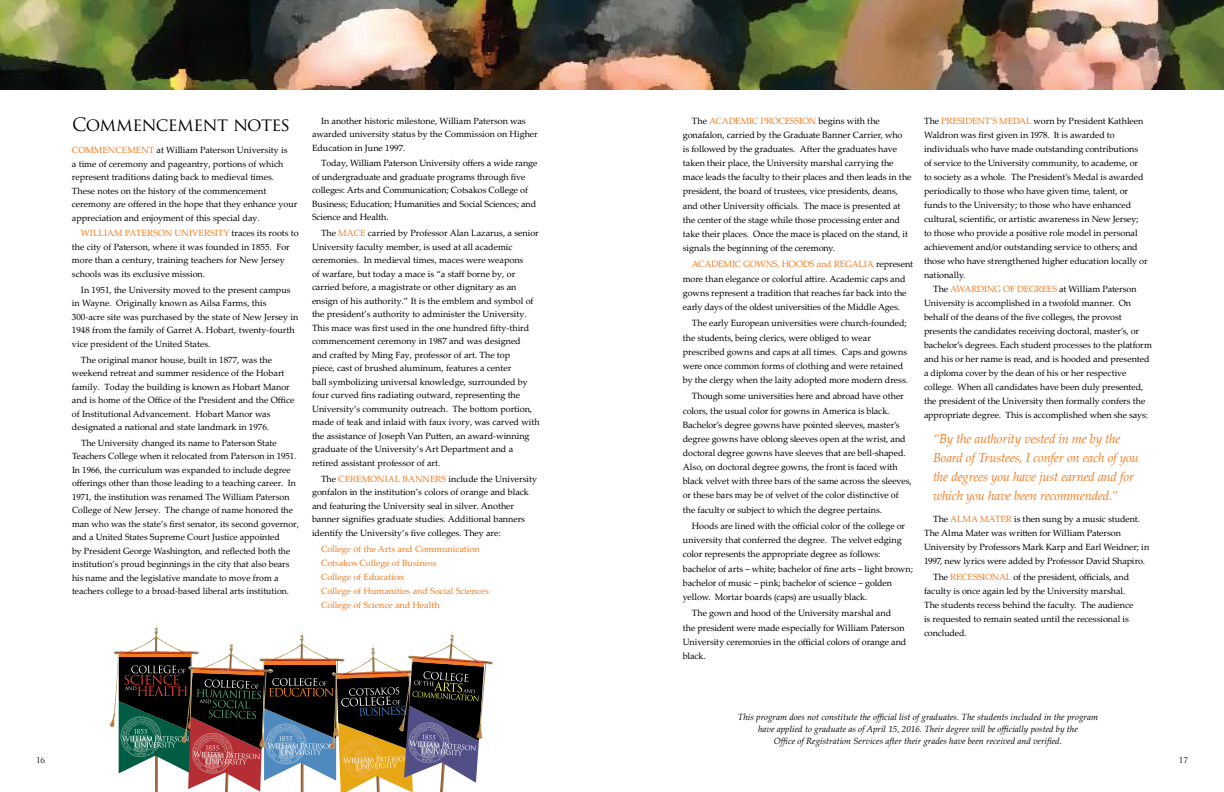
<style>
.page{position:relative;width:1224px;height:792px;background:#fff}
.page>*{position:absolute;margin:0;border:0;box-sizing:border-box;transform-origin:0 0}
.t1{font:18px "Trajan Pro";letter-spacing:-.04em;color:#000}
.t2{font:italic 13px/19px "Palatino Linotype";letter-spacing:-.02em;color:#f47b20}
.t3{font:9.1px/14.1px "Palatino Linotype";letter-spacing:-.005em;color:#000}
.t4{font:9px/13.5px "Palatino Linotype";color:#000}
.t5{font:italic 9px/12px "Palatino Linotype";color:#000;text-align:center}
.t6{font:9px/14px "Palatino Linotype";color:#f47b20}
.t7{font:8px "Trajan Pro";color:#000}
.s1{color:#f47b20}
</style>
<div class="page">
<img style="left:0;top:0;width:1224px;height:89px">
<img style="left:109px;top:623px;width:72px;height:107px">
<img style="left:278px;top:630px;width:47px;height:27px">
<img style="left:371px;top:644px;width:4px;height:13px">
<img style="left:408px;top:630px;width:85px;height:59px">
<svg style="left:119px;top:657px;width:365px;height:135px"></svg>
<img style="left:181px;top:640px;width:92px;height:108px">
<h1 class="t1" style="left:72px;top:113px;width:220px">COMMENCEMENT NOTES</h1>
<p class="t4" style="left:312px;top:113px;width:227px;text-indent:9px">In another historic milestone, William Paterson was awarded university status by the Commission on Higher<br>Education in June 1997.</p>
<p class="t4" style="left:312px;top:156px;width:227px;text-indent:9px">Today, William Paterson University offers a wide range of undergraduate and graduate programs through five colleges: Arts and Communication; Cotsakos College of Business; Education; Humanities and Social Sciences; and Science and Health.</p>
<p class="t4" style="left:312px;top:226px;width:229px;text-indent:9px">The <span class="s1">MACE</span> carried by Professor Alan Lazarus, a senior University faculty member, is used at all academic ceremonies. In medieval times, maces were weapons<br>of warfare, but today a mace is “a staff borne by, or carried before, a magistrate or other dignitary as an ensign of his authority.” It is the emblem and symbol of the president’s authority to administer the University.<br>This mace was first used in the one hundred fifty-third commencement ceremony in 1987 and was designed<br>and crafted by Ming Fay, professor of art. The top<br>piece, cast of brushed aluminum, features a center<br>ball symbolizing universal knowledge, surrounded by four curved fins radiating outward, representing the University’s community outreach. The bottom portion, made of teak and inlaid with faux ivory, was carved with the assistance of Joseph Van Putten, an award-winning graduate of the University’s Art Department and a retired assistant professor of art.</p>
<p class="t4" style="left:312px;top:471px;width:227px;text-indent:9px">The <span class="s1">CEREMONIAL BANNERS</span> include the University gonfalon in the institution’s colors of orange and black and featuring the University seal in silver. Another banner signifies graduate studies. Additional banners identify the University’s five colleges. They are:</p>
<p class="t6" style="left:321px;top:542px;width:169px">College of the Arts and Communication<br>Cotsakos College of Business<br>College of Education<br>College of Humanities and Social Sciences<br>College of Science and Health</p>
<p class="t4" style="left:72px;top:143px;width:227px"><span class="s1">COMMENCEMENT</span> at William Paterson University is<br>a time of ceremony and pageantry, portions of which represent traditions dating back to medieval times.<br>These notes on the history of the commencement ceremony are offered in the hope that they enhance your appreciation and enjoyment of this special day.</p>
<p class="t4" style="left:72px;top:226px;width:228px;text-indent:9px"><span class="s1">WILLIAM PATERSON UNIVERSITY</span> traces its roots to the city of Paterson, where it was founded in 1855. For more than a century, training teachers for New Jersey schools was its exclusive mission.</p>
<p class="t4" style="left:72px;top:283px;width:228px;text-indent:9px">In 1951, the University moved to the present campus in Wayne. Originally known as Ailsa Farms, this 300-acre site was purchased by the state of New Jersey in 1948 from the family of Garret A. Hobart, twenty-fourth vice president of the United States.</p>
<p class="t4" style="left:72px;top:352px;width:224px;text-indent:9px">The original manor house, built in 1877, was the weekend retreat and summer residence of the Hobart family. Today the building is known as Hobart Manor and is home of the Office of the President and the Office of Institutional Advancement. Hobart Manor was designated a national and state landmark in 1976.</p>
<p class="t4" style="left:72px;top:436px;width:228px;text-indent:9px">The University changed its name to Paterson State Teachers College when it relocated from Paterson in 1951.<br>In 1966, the curriculum was expanded to include degree offerings other than those leading to a teaching career. In 1971, the institution was renamed The William Paterson College of New Jersey. The change of name honored the man who was the state’s first senator, its second governor, and a United States Supreme Court Justice appointed<br>by President George Washington, and reflected both the institution’s proud beginnings in the city that also bears his name and the legislative mandate to move from a teachers college to a broad-based liberal arts institution.</p>
<p class="t3" style="left:683px;top:113px;width:230px;text-indent:9px">The <span class="s1">ACADEMIC PROCESSION</span> begins with the gonafalon, carried by the Graduate Banner Carrier, who<br>is followed by the graduates. After the graduates have taken their place, the University marshal carrying the mace leads the faculty to their places and then leads in the president, the board of trustees, vice presidents, deans, and other University officials. The mace is presented at the center of the stage while those processing enter and take their places. Once the mace is placed on the stand, it signals the beginning of the ceremony.</p>
<p class="t3" style="left:683px;top:257px;width:232px;text-indent:9px"><span class="s1">ACADEMIC GOWNS, HOODS and REGALIA</span> represent more than elegance or colorful attire. Academic caps and gowns represent a tradition that reaches far back into the early days of the oldest universities of the Middle Ages.</p>
<p class="t3" style="left:683px;top:316px;width:227px;text-indent:9px">The early European universities were church-founded; the students, being clerics, were obliged to wear prescribed gowns and caps at all times. Caps and gowns were once common forms of clothing and were retained by the clergy when the laity adopted more modern dress.</p>
<p class="t3" style="left:683px;top:389px;width:230px;text-indent:9px">Though some universities here and abroad have other colors, the usual color for gowns in America is black.<br>Bachelor’s degree gowns have pointed sleeves, master’s degree gowns have oblong sleeves open at the wrist, and doctoral degree gowns have sleeves that are bell-shaped.<br>Also, on doctoral degree gowns, the front is faced with black velvet with three bars of the same across the sleeves, or these bars may be of velvet of the color distinctive of the faculty or subject to which the degree pertains.</p>
<p class="t3" style="left:683px;top:519px;width:232px;text-indent:9px">Hoods are lined with the official color of the college or university that conferred the degree. The velvet edging color represents the appropriate degree as follows: bachelor of arts – white; bachelor of fine arts – light brown; bachelor of music – pink; bachelor of science – golden yellow. Mortar boards (caps) are usually black.</p>
<p class="t3" style="left:683px;top:606px;width:225px;text-indent:9px">The gown and hood of the University marshal and<br>the president were made especially for William Paterson University ceremonies in the official colors of orange and black.</p>
<p class="t4" style="left:924px;top:113px;width:225px;line-height:14px">The <span class="s1">PRESIDENT’S MEDAL</span> worn by President Kathleen Waldron was first given in 1978. It is awarded to individuals who have made outstanding contributions of service to the University community, to academe, or to society as a whole. The President’s Medal is awarded periodically to those who have given time, talent, or funds to the University; to those who have enhanced cultural, scientific, or artistic awareness in New Jersey; to those who provide a positive role model in personal achievement and/or outstanding service to others; and those who have strengthened higher education locally or nationally.</p>
<p class="t4" style="left:924px;top:281px;width:229px;line-height:14px;text-indent:9px">The <span class="s1">AWARDING OF DEGREES</span> at William Paterson University is accomplished in a twofold manner. On behalf of the deans of the five colleges, the provost presents the candidates receiving doctoral, master’s, or bachelor’s degrees. Each student processes to the platform and his or her name is read, and is hooded and presented a diploma cover by the dean of his or her respective college. When all candidates have been duly presented, the president of the University then formally confers the appropriate degree. This is accomplished when she says:</p>
<h2 class="t2" style="left:933px;top:429px;width:207px">“By the authority vested in me by the Board of Trustees, I confer on each of you the degrees you have just earned and for which you have been recommended.”</h2>
<p class="t4" style="left:924px;top:512px;width:227px;line-height:14px;text-indent:9px">The <span class="s1">ALMA MATER</span> is then sung by a music student.<br>The Alma Mater was written for William Paterson University by Professors Mark Karp and Earl Weidner; in 1997, new lyrics were added by Professor David Shapiro.</p>
<p class="t4" style="left:924px;top:570px;width:211px;line-height:14px;text-indent:9px">The <span class="s1">RECESSIONAL</span> of the president, officials, and faculty is once again led by the University marshal.<br>The students recess behind the faculty. The audience is requested to remain seated until the recessional is concluded.</p>
<p class="t5" style="left:738px;top:710px;width:362px">This program does not constitute the official list of graduates. The students included in the program have applied to graduate as of April 15, 2016. Their degree will be officially posted by the<br>Office of Registration Services after their grades have been received and verified.</p>
<p class="t7" style="left:36px;top:756px;width:11px">16</p>
<p class="t7" style="left:1179px;top:755px;width:11px">17</p>
</div>
